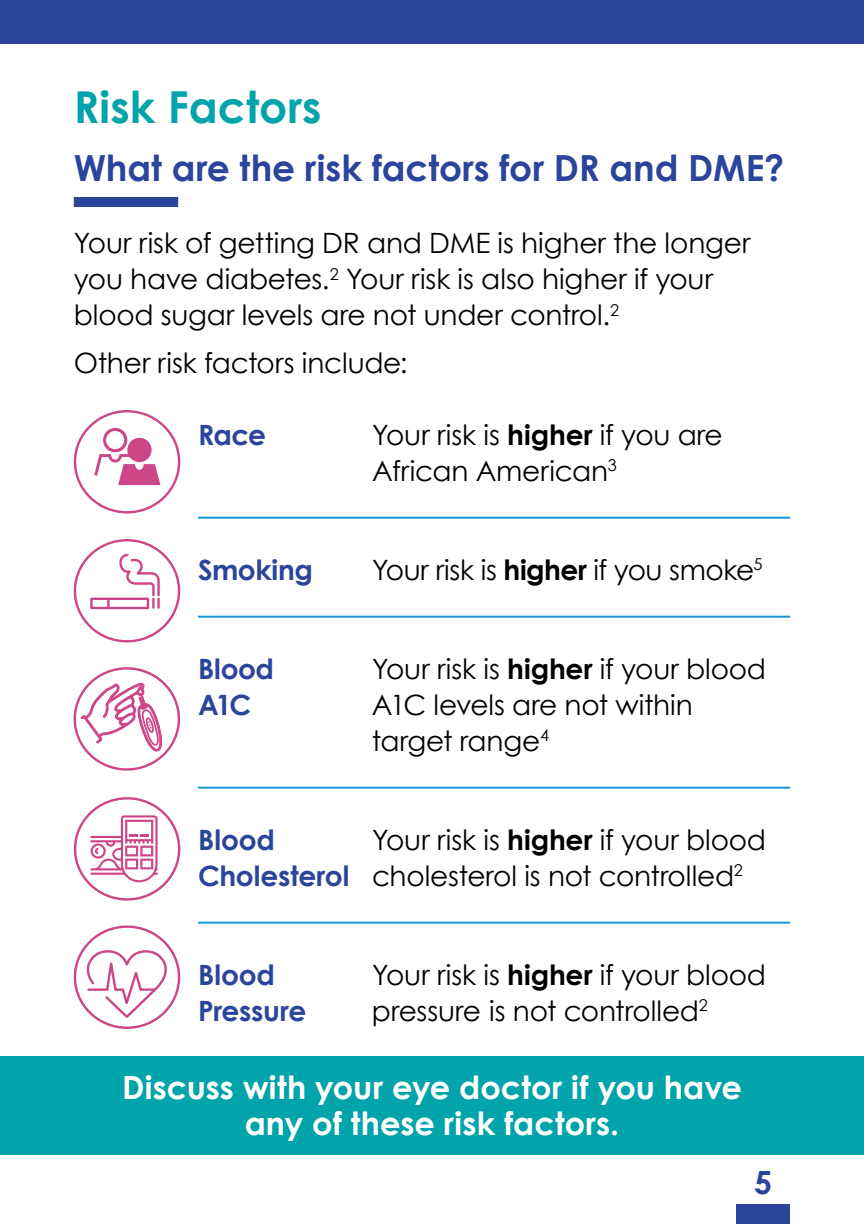
<style>
.page{position:relative;width:864px;height:1224px;background:#fff}
.page>*{position:absolute;margin:0;border:0;box-sizing:border-box;transform-origin:0 0}
.t1{font:700 44px "Century Gothic";color:#00a4aa}
.t2{font:700 36px "Century Gothic";color:#2b449c}
.t3{font:700 32px/36px "Century Gothic";color:#fff;text-align:center}
.t4{font:700 32px "Century Gothic";color:#2b449c}
.t5{font:28px/36px "Century Gothic";letter-spacing:-.01em;color:#000}
.t6{font:700 28px "Century Gothic";letter-spacing:-.01em;color:#2b449c}
.s1{font-weight:700}
.s2{font-weight:700;color:#2b449c}
</style>
<div class="page">
<div style="left:736px;top:1204px;width:54px;height:20px;background:#2b449c"></div>
<div style="left:0;top:0;width:864px;height:44px;background:#2b449c"></div>
<div style="left:74px;top:410px;width:106px;height:104px;border:2px solid #cd4688;border-radius:50%"></div>
<svg style="left:94px;top:428px;width:66px;height:57px"></svg>
<div style="left:74px;top:539px;width:106px;height:104px;border:2px solid #cd4688;border-radius:50%"></div>
<div style="left:90px;top:598px;width:59px;height:11px;border:2px solid #cd4688"></div>
<svg style="left:107px;top:600px;width:3px;height:8px"></svg>
<svg style="left:117px;top:552px;width:44px;height:56px"></svg>
<svg style="left:74px;top:797px;width:106px;height:104px"></svg>
<svg style="left:91px;top:797px;width:67px;height:85px"></svg>
<div style="left:74px;top:667px;width:106px;height:104px;border:2px solid #cd4688;border-radius:50%"></div>
<svg style="left:80px;top:681px;width:82px;height:70px"></svg>
<svg style="left:73px;top:925px;width:108px;height:104px"></svg>
<div style="left:0;top:1056px;width:864px;height:99px;background:#00a4aa"></div>
<div style="left:74px;top:197px;width:104px;height:10px;background:#2b449c"></div>
<hr style="left:198px;top:517px;width:592px;height:2px;background:#1a96d4">
<hr style="left:198px;top:616px;width:592px;height:2px;background:#1a96d4">
<hr style="left:198px;top:787px;width:592px;height:2px;background:#1a96d4">
<hr style="left:198px;top:922px;width:592px;height:2px;background:#1a96d4">
<h1 class="t1" style="left:74px;top:79px;width:249px">Risk Factors</h1>
<p class="t2" style="left:74px;top:145px;width:712px">What are the risk factors for DR and DME?</p>
<p class="t5" style="left:74px;top:224px;width:678px">Your risk of getting DR and DME is higher the longer you have diabetes.<sup>2</sup> Your risk is also higher if your blood sugar levels are not under control.<sup>2</sup></p>
<p class="t5" style="left:74px;top:344px;width:335px">Other risk factors include:</p>
<p class="t6" style="left:198px;top:417px;width:70px">Race</p>
<p class="t5" style="left:372px;top:416px;width:352px">Your risk is <span class="s1">higher</span> if you are<br>African American<sup>3</sup></p>
<p class="t6" style="left:198px;top:552px;width:116px">Smoking</p>
<p class="t5" style="left:372px;top:551px;width:392px">Your risk is <span class="s1">higher</span> if you smoke<sup>5</sup></p>
<p class="t6" style="left:198px;top:651px;width:77px">Blood</p>
<p class="t5" style="left:372px;top:650px;width:396px">Your risk is <span class="s1">higher</span> if your blood</p>
<p class="t6" style="left:198px;top:687px;width:55px">A1C</p>
<p class="t5" style="left:372px;top:686px;width:323px">A1C levels are not within target range<sup>4</sup></p>
<p class="t5" style="left:198px;top:821px;width:570px;text-indent:174px">Your risk is <span class="s1">higher</span> if your blood<br><span class="s2">Cholesterol</span> cholesterol is not controlled<sup>2</sup></p>
<p class="t6" style="left:198px;top:822px;width:78px">Blood</p>
<p class="t6" style="left:198px;top:957px;width:78px">Blood</p>
<p class="t5" style="left:372px;top:956px;width:396px">Your risk is <span class="s1">higher</span> if your blood</p>
<p class="t6" style="left:198px;top:993px;width:110px">Pressure</p>
<p class="t5" style="left:372px;top:992px;width:337px">pressure is not controlled<sup>2</sup></p>
<p class="t3" style="left:122px;top:1069px;width:621px">Discuss with your eye doctor if you have any of these risk factors.</p>
<p class="t4" style="left:754px;top:1162px;width:19px">5</p>
</div>
